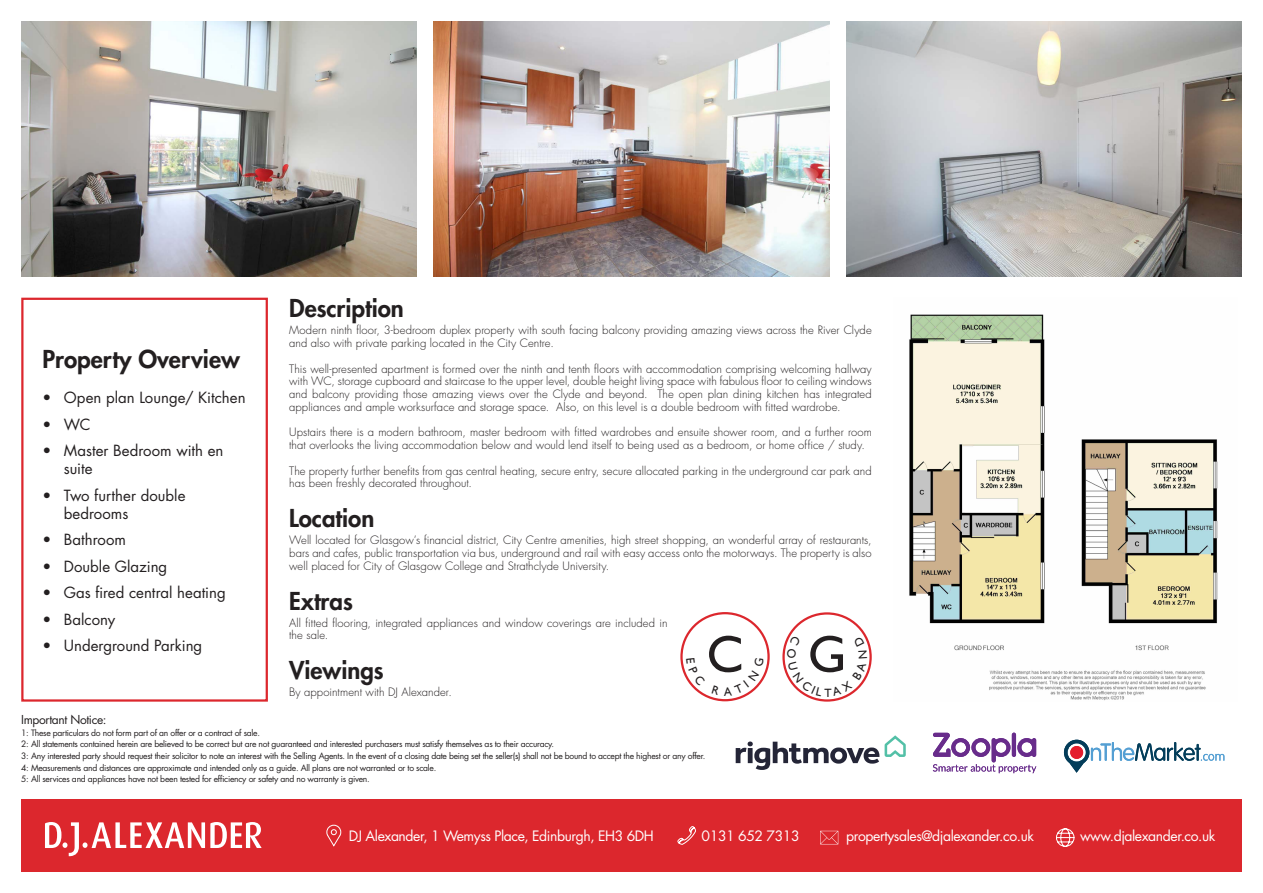
<style>
.page{position:relative;width:1263px;height:893px;background:#fff}
.page>*{position:absolute;margin:0;border:0;box-sizing:border-box;transform-origin:0 0}
.t1{font:52.5px "Gill Sans";color:#231f20}
.t2{font:800 24px "Futura Std";color:#231f20}
.t3{font:15px/18px "Futura Std";color:#231f20}
.t4{font:13.95px "Futura Std";letter-spacing:-.03em;color:#fff}
.t5{font:12px "Futura Std";letter-spacing:-.03em;color:#231f20}
.t6{font:12px "Gill Sans";color:#231f20}
.Intro_text{font:300 11.25px/12.8px "Futura Std";letter-spacing:.005em;color:#231f20}
.t7{font:8.55px "Futura Std";letter-spacing:-.03em;color:#231f20}
</style>
<div class="page">
<img style="left:21px;top:21px;width:396px;height:255px">
<img style="left:434px;top:21px;width:395px;height:255px">
<img style="left:846px;top:21px;width:396px;height:255px">
<img style="left:909px;top:314px;width:309px;height:387px">
<svg style="left:736px;top:735px;width:170px;height:35px"></svg>
<svg style="left:933px;top:733px;width:103px;height:40px"></svg>
<svg style="left:1064px;top:740px;width:160px;height:33px"></svg>
<div style="left:1070px;top:746px;width:13px;height:13px;background:#e41d2d;border-radius:50%"></div>
<div style="left:21px;top:298px;width:247px;height:404px;border:2px solid #dc272d"></div>
<div style="left:21px;top:799px;width:1221px;height:73px;background:#dc272d"></div>
<svg style="left:45px;top:822px;width:217px;height:34px"></svg>
<svg style="left:326px;top:825px;width:15px;height:21px"></svg>
<svg style="left:678px;top:826px;width:18px;height:19px"></svg>
<svg style="left:820px;top:831px;width:18px;height:13px"></svg>
<svg style="left:1056px;top:828px;width:18px;height:19px"></svg>
<div style="left:782px;top:612px;width:90px;height:90px;border:2px solid #dc272d;border-radius:50%"></div>
<div style="left:680px;top:612px;width:90px;height:89px;border:2px solid #dc272d;border-radius:50%"></div>
<svg style="left:787px;top:636px;width:24px;height:60px"></svg>
<svg style="left:844px;top:636px;width:23px;height:60px"></svg>
<svg style="left:686px;top:673px;width:9px;height:13px"></svg>
<svg style="left:742px;top:673px;width:22px;height:22px"></svg>
<p class="t2" style="left:43px;top:344px;width:199px">Property Overview</p>
<p class="t3" style="left:43px;top:389px;width:205px">• Open plan Lounge/ Kitchen</p>
<p class="t3" style="left:43px;top:415px;width:49px">• WC</p>
<p class="t3" style="left:64px;top:442px;width:161px;text-indent:-21px">• Master Bedroom with en suite</p>
<p class="t3" style="left:64px;top:486px;width:123px;text-indent:-21px">• Two further double bedrooms</p>
<p class="t3" style="left:43px;top:531px;width:85px">• Bathroom</p>
<p class="t3" style="left:43px;top:557px;width:126px">• Double Glazing</p>
<p class="t3" style="left:43px;top:584px;width:185px">• Gas fired central heating</p>
<p class="t3" style="left:43px;top:610px;width:74px">• Balcony</p>
<p class="t3" style="left:43px;top:637px;width:161px">• Underground Parking</p>
<p class="t2" style="left:289px;top:293px;width:116px">Description</p>
<p class="Intro_text" style="left:289px;top:324px;width:584px">Modern ninth floor, 3-bedroom duplex property with south facing balcony providing amazing views across the River Clyde and also with private parking located in the City Centre.</p>
<p class="Intro_text" style="left:289px;top:363px;width:584px;text-align:justify">This well-presented apartment is formed over the ninth and tenth floors with accommodation comprising welcoming hallway with WC, storage cupboard and staircase to the upper level, double height living space with fabulous floor to ceiling windows and balcony providing those amazing views over the Clyde and beyond. The open plan dining kitchen has integrated appliances and ample worksurface and storage space. Also, on this level is a double bedroom with fitted wardrobe.</p>
<p class="Intro_text" style="left:289px;top:426px;width:584px">Upstairs there is a modern bathroom, master bedroom with fitted wardrobes and ensuite shower room, and a further room that overlooks the living accommodation below and would lend itself to being used as a bedroom, or home office / study.</p>
<p class="Intro_text" style="left:289px;top:465px;width:584px">The property further benefits from gas central heating, secure entry, secure allocated parking in the underground car park and has been freshly decorated throughout.</p>
<p class="t2" style="left:289px;top:503px;width:87px">Location</p>
<p class="Intro_text" style="left:289px;top:534px;width:584px;text-align:justify">Well located for Glasgow’s financial district, City Centre amenities, high street shopping, an wonderful array of restaurants, bars and cafes, public transportation via bus, underground and rail with easy access onto the motorways. The property is also well placed for City of Glasgow College and Strathclyde University.</p>
<p class="t2" style="left:289px;top:585px;width:65px">Extras</p>
<p class="Intro_text" style="left:289px;top:616px;width:380px">All fitted flooring, integrated appliances and window coverings are included in the sale.</p>
<p class="t2" style="left:289px;top:655px;width:96px">Viewings</p>
<p class="Intro_text" style="left:289px;top:686px;width:164px">By appointment with DJ Alexander.</p>
<p class="t1" style="left:808px;top:623px;width:40px">G</p>
<p class="t1" style="left:706px;top:623px;width:39px">C</p>
<p class="t6" style="left:825px;top:686px;width:9px">T</p>
<p class="t5" style="left:21px;top:712px;width:87px">Important Notice:</p>
<p class="t7" style="left:21px;top:727px;width:240px">1: These particulars do not form part of an offer or a contract of sale.</p>
<p class="t7" style="left:21px;top:739px;width:534px">2: All statements contained herein are believed to be correct but are not guaranteed and interested purchasers must satisfy themselves as to their accuracy.</p>
<p class="t7" style="left:21px;top:750px;width:686px">3: Any interested party should request their solicitor to note an interest with the Selling Agents. In the event of a closing date being set the seller(s) shall not be bound to accept the highest or any offer.</p>
<p class="t7" style="left:21px;top:762px;width:417px">4: Measurements and distances are approximate and intended only as a guide. All plans are not warranted or to scale.</p>
<p class="t7" style="left:21px;top:773px;width:350px">5: All services and appliances have not been tested for efficiency or safety and no warranty is given.</p>
<p class="t4" style="left:349px;top:827px;width:307px">DJ Alexander, 1 Wemyss Place, Edinburgh, EH3 6DH</p>
<p class="t4" style="left:702px;top:827px;width:100px">0131 652 7313</p>
<p class="t4" style="left:846px;top:827px;width:189px">propertysales@djalexander.co.uk</p>
<p class="t4" style="left:1080px;top:827px;width:137px">www.djalexander.co.uk</p>
</div>
